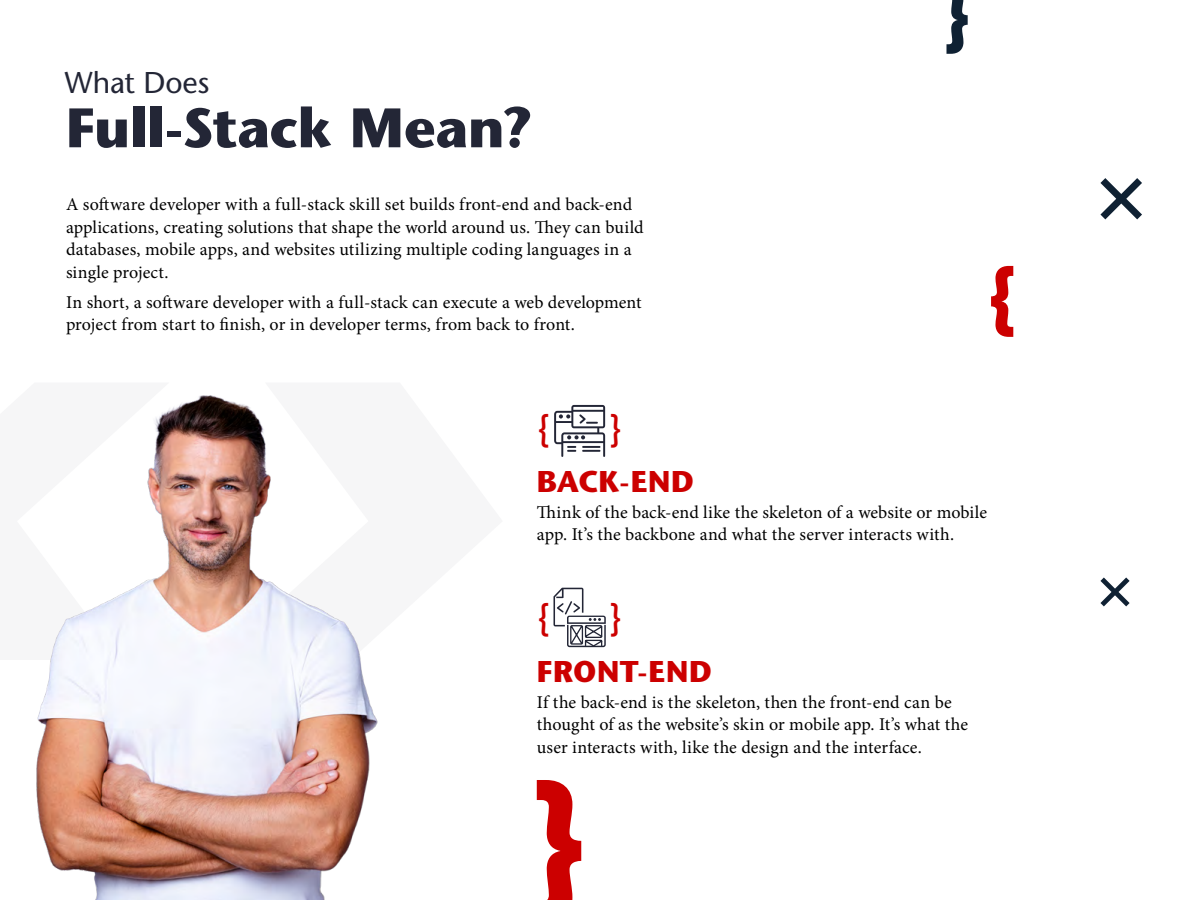
<style>
.page{position:relative;width:1200px;height:900px;background:#fff}
.page>*{position:absolute;margin:0;border:0;box-sizing:border-box;transform-origin:0 0}
.t1{font:700 55.5px "Stone Sans Std";letter-spacing:-.01em;color:#232636}
.t2{font:700 30px "Stone Sans Std";letter-spacing:.015em;color:#c00}
.t3{font:500 30px "Stone Sans Std";letter-spacing:-.005em;color:#232636}
.t4{font:500 30px "Poppins";color:#c00}
.t5{font:18px/22.5px "Minion Pro";letter-spacing:.005em;color:#000}
</style>
<div class="page">
<svg style="left:554px;top:405px;width:51px;height:52px"></svg>
<svg style="left:553px;top:588px;width:53px;height:60px"></svg>
<svg style="left:537px;top:780px;width:44px;height:120px"></svg>
<svg style="left:947px;top:0;width:21px;height:54px"></svg>
<svg style="left:991px;top:266px;width:22px;height:71px"></svg>
<svg style="left:1100px;top:578px;width:30px;height:28px"></svg>
<svg style="left:1100px;top:178px;width:42px;height:41px"></svg>
<img style="left:36px;top:395px;width:342px;height:505px">
<h2 class="t3" style="left:65px;top:64px;width:146px">What Does</h2>
<h1 class="t1" style="left:66px;top:95px;width:469px">Full-Stack Mean?</h1>
<p class="t5" style="left:66px;top:193px;width:579px">A software developer with a full-stack skill set builds front-end and back-end applications, creating solutions that shape the world around us. They can build databases, mobile apps, and websites utilizing multiple coding languages in a single project.</p>
<p class="t5" style="left:66px;top:291px;width:577px">In short a, software developer with a full-stack can execute a web development project from start to finish, or in developer terms, from back to front.</p>
<h2 class="t4" style="left:535px;top:414px;width:17px">}</h2>
<h2 class="t4" style="left:608px;top:414px;width:17px">{</h2>
<h2 class="t2" style="left:537px;top:463px;width:159px">BACK-END</h2>
<p class="t5" style="left:537px;top:501px;width:452px">Think of the back-end like the skeleton of a website or mobile app It. s’ the backbone and what the server interacts with.</p>
<h2 class="t4" style="left:535px;top:603px;width:17px">}</h2>
<h2 class="t4" style="left:608px;top:603px;width:17px">{</h2>
<h2 class="t2" style="left:537px;top:654px;width:177px">FRONT-END</h2>
<p class="t5" style="left:537px;top:691px;width:433px">If the back-end is the skeleton, then the front-end can be thought of as the website s’ skin or mobile app It. s’ what the user interacts with, like the design and the interface.</p>
</div>
